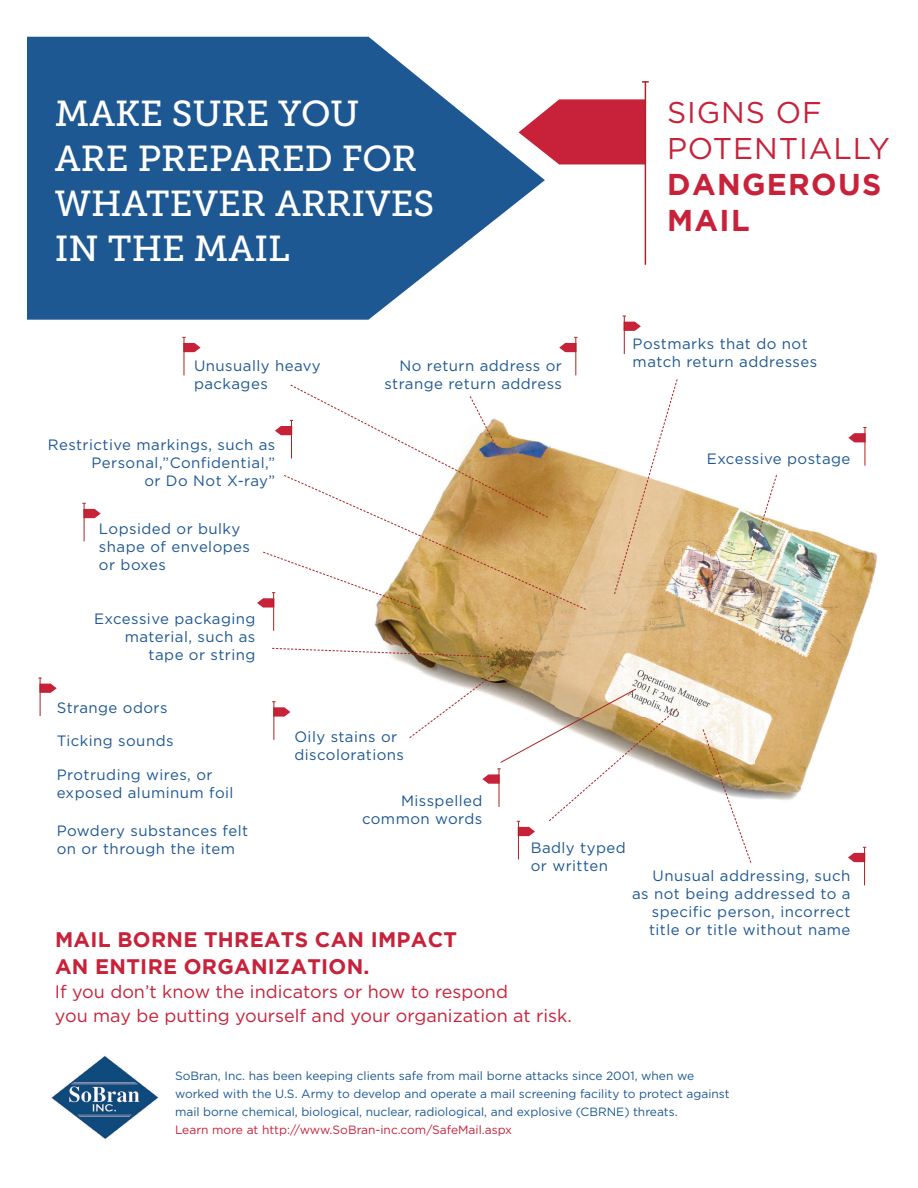
<style>
.page{position:relative;width:918px;height:1188px;background:#fff}
.page>*{position:absolute;margin:0;border:0;box-sizing:border-box;transform-origin:0 0}
.t1{font:36px/45px "Museo Slab 500";color:#fff}
.t2{font:30px/36px "Gotham";letter-spacing:.03em;color:#c7223a}
.t3{font:700 30px/36px "Gotham";letter-spacing:.045em;color:#c7223a}
.t4{font:700 21px/27px "Gotham";letter-spacing:.015em;color:#c7223a}
.t5{font:18px/24px "Gotham";color:#c7223a}
.t6{font:15px/18px "Gotham";letter-spacing:.03em;color:#1e5892}
.t7{font:12px/18px "Gotham";color:#1e5892}
.t8{font:12px "Gotham";color:#c7223a}
</style>
<div class="page">
<img style="left:374px;top:442px;width:503px;height:359px">
<svg style="left:27px;top:37px;width:518px;height:283px;fill:#1e5892"></svg>
<svg style="left:519px;top:99px;width:126px;height:65px"></svg>
<hr style="left:645px;top:82px;width:1px;height:183px;background:#ab2323">
<svg style="left:642px;top:81px;width:7px;height:2px"></svg>
<hr style="left:865px;top:428px;width:1px;height:38px;background:#ab2323">
<svg style="left:848px;top:427px;width:19px;height:15px"></svg>
<hr style="left:864px;top:847px;width:1px;height:38px;background:#ab2323">
<svg style="left:848px;top:847px;width:18px;height:15px"></svg>
<hr style="left:624px;top:316px;width:1px;height:38px;background:#ab2323">
<svg style="left:623px;top:316px;width:18px;height:15px"></svg>
<hr style="left:575px;top:337px;width:1px;height:38px;background:#ab2323">
<svg style="left:559px;top:337px;width:19px;height:15px"></svg>
<hr style="left:184px;top:337px;width:1px;height:38px;background:#ab2323">
<svg style="left:182px;top:337px;width:19px;height:15px"></svg>
<hr style="left:84px;top:503px;width:1px;height:38px;background:#ab2323">
<svg style="left:82px;top:503px;width:19px;height:15px"></svg>
<hr style="left:273px;top:593px;width:1px;height:38px;background:#ab2323">
<hr style="left:40px;top:678px;width:1px;height:38px;background:#ab2323">
<svg style="left:38px;top:678px;width:19px;height:15px"></svg>
<hr style="left:518px;top:821px;width:1px;height:38px;background:#ab2323">
<svg style="left:750px;top:474px;width:27px;height:86px"></svg>
<img style="left:51px;top:1056px;width:108px;height:83px">
<svg style="left:614px;top:379px;width:64px;height:216px"></svg>
<svg style="left:257px;top:384px;width:330px;height:226px"></svg>
<svg style="left:702px;top:729px;width:50px;height:134px"></svg>
<svg style="left:272px;top:648px;width:406px;height:188px"></svg>
<h1 class="t1" style="left:55px;top:91px;width:381px">MAKE SURE YOU<br>ARE PREPARED FOR<br>WHATEVER ARRIVES<br>IN THE MAIL</h1>
<h2 class="t2" style="left:667px;top:94px;width:224px">SIGNS OF<br>POTENTIALLY</h2>
<h2 class="t3" style="left:667px;top:168px;width:216px">DANGEROUS<br>MAIL</h2>
<p class="t6" style="left:194px;top:357px;width:128px">Unusually heavy packages</p>
<p class="t6" style="left:385px;top:357px;width:179px;text-align:right">No return address or strange return address</p>
<p class="t6" style="left:633px;top:334px;width:186px">Postmarks that do not match return addresses</p>
<p class="t6" style="left:48px;top:436px;width:229px;text-align:right">Restrictive markings, such as<br>Personal,”Confidential,”<br>or Do Not X-ray”</p>
<p class="t6" style="left:99px;top:520px;width:153px">Lopsided or bulky shape of envelopes or boxes</p>
<p class="t6" style="left:707px;top:450px;width:145px">Excessive postage</p>
<p class="t6" style="left:94px;top:609px;width:163px;text-align:right">Excessive packaging material, such as tape or string</p>
<p class="t6" style="left:57px;top:699px;width:112px">Strange odors</p>
<p class="t6" style="left:57px;top:731px;width:118px">Ticking sounds</p>
<p class="t6" style="left:57px;top:766px;width:178px">Protruding wires, or exposed aluminum foil</p>
<p class="t6" style="left:57px;top:822px;width:193px">Powdery substances felt on or through the item</p>
<p class="t6" style="left:294px;top:728px;width:111px">Oily stains or discolorations</p>
<p class="t6" style="left:362px;top:791px;width:122px;text-align:right">Misspelled common words</p>
<p class="t6" style="left:531px;top:839px;width:97px">Badly typed or written</p>
<h3 class="t4" style="left:55px;top:928px;width:404px">MAIL BORNE THREATS CAN IMPACT<br>AN ENTIRE ORGANIZATION.</h3>
<p class="t5" style="left:55px;top:980px;width:518px">If you don’t know the indicators or how to respond<br>you may be putting yourself and your organization at risk.</p>
<p class="t6" style="left:632px;top:867px;width:220px;text-align:right">Unusual addressing, such<br>as not being addressed to a specific person, incorrect title or title without name</p>
<p class="t7" style="left:175px;top:1066px;width:556px">SoBran, Inc. has been keeping clients safe from mail borne attacks since 2001, when we worked with the U.S. Army to develop and operate a mail screening facility to protect against mail borne chemical, biological, nuclear, radiological, and explosive (CBRNE) threats.</p>
<p class="t8" style="left:175px;top:1122px;width:339px">Learn more at http://www.SoBran-inc.com/SafeMail.aspx</p>
</div>
